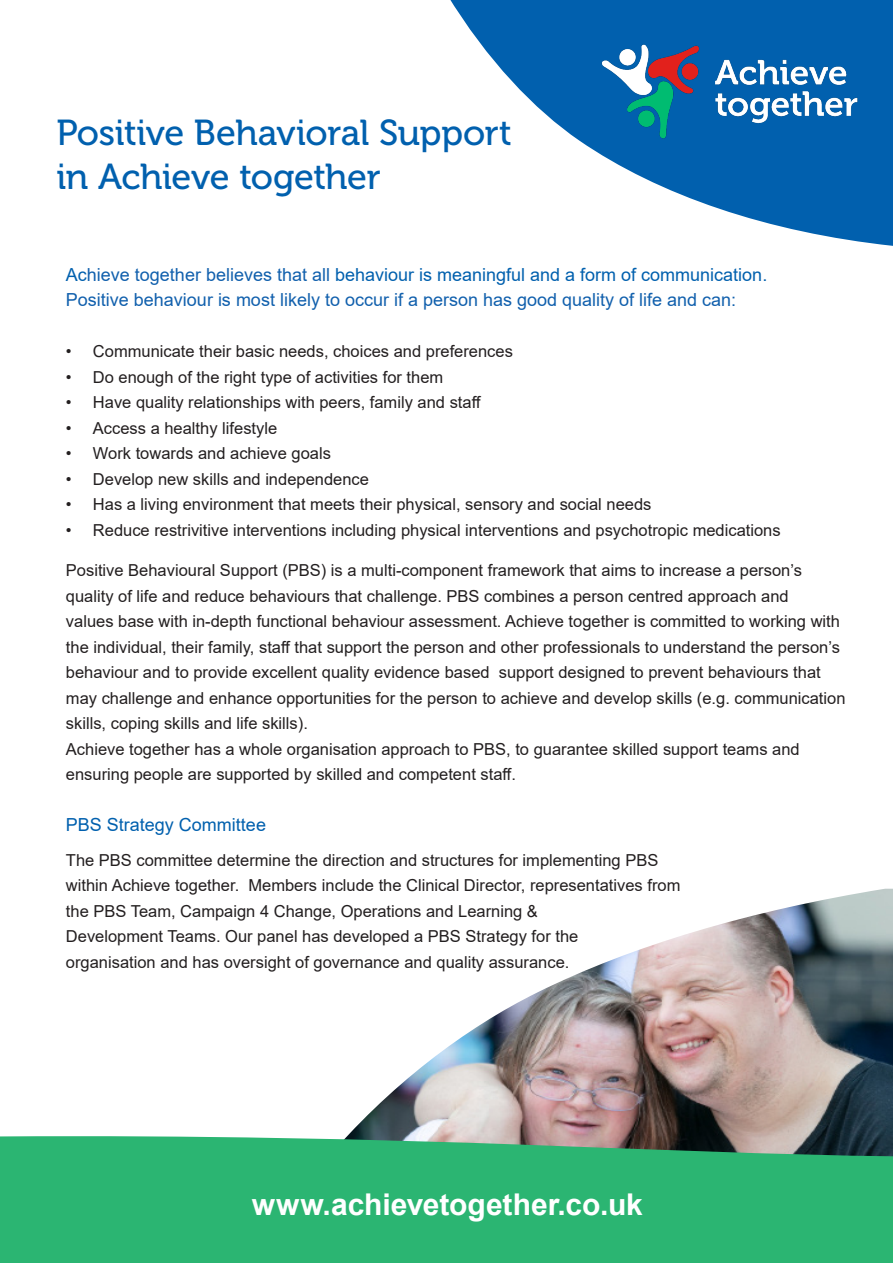
<style>
.page{position:relative;width:893px;height:1263px;background:#fff}
.page>*{position:absolute;margin:0;border:0;box-sizing:border-box;transform-origin:0 0}
.t1{font:36px/43.5px "Museo 500";letter-spacing:-.01em;color:#0160ae}
.t2{font:700 30px "Arial";color:#fff}
.t3{font:18px/25.5px "Arial";color:#1160ad}
.t4{font:18px "Arial";color:#0160ae}
.t5{font:16.5px/25.5px "Arial";color:#231f20}
.s1{color:#0160ae}
</style>
<div class="page">
<img style="left:348px;top:889px;width:545px;height:246px">
<svg style="left:0;top:1135px;width:893px;height:128px;background:#30b072"></svg>
<svg style="left:450px;top:0;width:443px;height:246px"></svg>
<img style="left:577px;top:21px;width:305px;height:142px">
<h1 class="t1" style="left:56px;top:111px;width:457px">Positive Behavioral Support in Achieve together</h1>
<p class="t3" style="left:66px;top:261px;width:703px"><span class="s1">Ac</span>hieve together believes that all <span class="s1">behaviour is meaningful and a form of communication.<br></span>Positive behaviour is most likely to occur if a person has good quality of life and can:</p>
<p class="t5" style="left:66px;top:338px;width:449px">• Communicate their basic needs, choices and preferences</p>
<p class="t5" style="left:66px;top:364px;width:379px">• Do enough of the right type of activities for them</p>
<p class="t5" style="left:66px;top:389px;width:417px">• Have quality relationships with peers, family and staff</p>
<p class="t5" style="left:66px;top:415px;width:213px">• Access a healthy lifestyle</p>
<p class="t5" style="left:66px;top:440px;width:267px">• Work towards and achieve goals</p>
<p class="t5" style="left:66px;top:466px;width:305px">• Develop new skills and independence</p>
<p class="t5" style="left:66px;top:491px;width:587px">• Has a living environment that meets their physical, sensory and social needs</p>
<p class="t5" style="left:66px;top:517px;width:716px">• Reduce restrivitive interventions including physical interventions and psychotropic medications</p>
<p class="t5" style="left:66px;top:557px;width:781px">Positive Behavioural Support (PBS) is a multi-component framework that aims to increase a person’s quality of life and reduce behaviours that challenge. PBS combines a person centred approach and<br>values base with in-depth functional behaviour assessment. Achieve together is committed to working with the individual, their family, staff that support the person and other professionals to understand the person’s behaviour and to provide excellent quality evidence based support designed to prevent behaviours that may challenge and enhance opportunities for the person to achieve and develop skills (e.g. communication skills, coping skills and life skills).</p>
<p class="t5" style="left:66px;top:736px;width:735px">Achieve together has a whole organisation approach to PBS, to guarantee skilled support teams and ensuring people are supported by skilled and competent staff.</p>
<p class="t4" style="left:66px;top:812px;width:202px">PBS Strategy Committee</p>
<p class="t5" style="left:66px;top:847px;width:616px">The PBS committee determine the direction and structures for implementing PBS within Achieve together. Members include the Clinical Director, representatives from the PBS Team, Campaign 4 Change, Operations and Learning &amp;<br>Development Teams. Our panel has developed a PBS Strategy for the<br>organisation and has oversight of governance and quality assurance.</p>
<p class="t2" style="left:252px;top:1183px;width:393px">www.achievetogether.co.uk</p>
</div>
